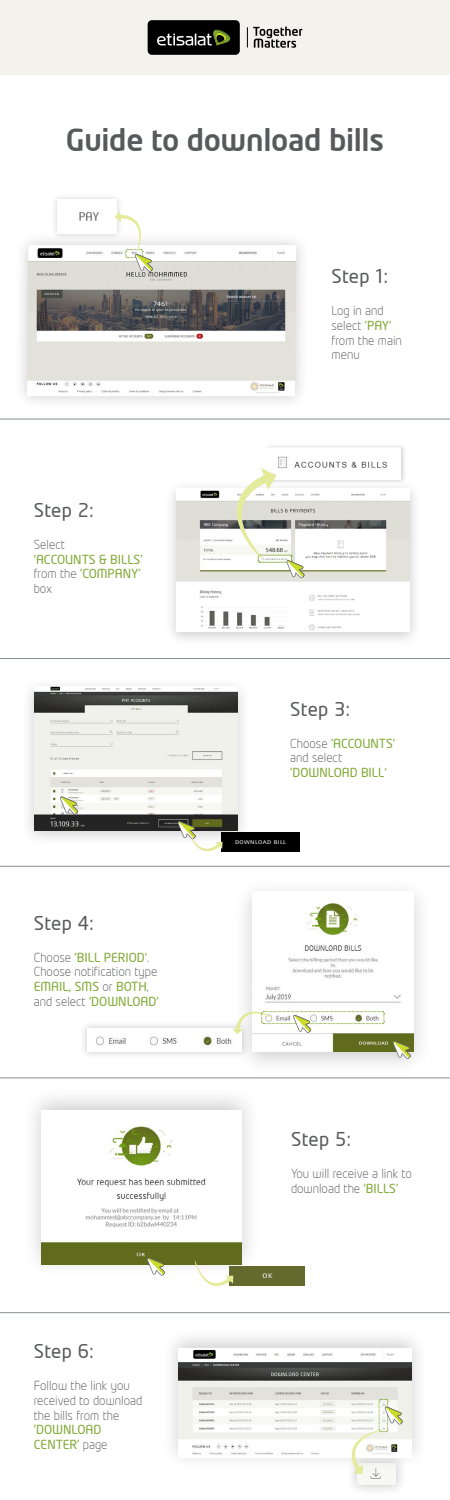
<style>
.page{position:relative;width:450px;height:1500px;background:#fff}
.page>*{position:absolute;margin:0;border:0;box-sizing:border-box;transform-origin:0 0}
.t1{font:500 30px "Neo Tech Alt";letter-spacing:-.01em;color:#58595b}
.t2{font:18.75px "Neo Tech Alt";letter-spacing:.02em;color:#58595b}
.t3{font:300 12.3px/14.8px "Neo Tech Alt";color:#58595b}
.t4{font:12.3px/14.8px "Neo Tech Alt";color:#7ea831}
.t5{font:6.6px "Rotis Sans Serif";color:#fff;scale:1.3 1}
.t6{font:5.47px "Rotis Sans Serif";letter-spacing:.05em;color:#fff;scale:1.3 1}
.s1{font-weight:300;color:#58595b}
.s2{font-weight:400;color:#7ea831}
</style>
<div class="page">
<div style="left:345px;top:1451px;width:63px;height:46px;background:#000;opacity:.2"></div>
<img style="left:357px;top:1474px;width:39px;height:11px">
<div style="left:233px;top:877px;width:200px;height:199px;background:#000;opacity:.2"></div>
<img style="left:252px;top:891px;width:161px;height:160px">
<div style="left:161px;top:1327px;width:267px;height:143px;background:#000;opacity:.2"></div>
<img style="left:178px;top:1348px;width:234px;height:110px">
<div style="left:80px;top:1021px;width:170px;height:38px;background:#000;opacity:.2"></div>
<img style="left:88px;top:1029px;width:154px;height:22px">
<div style="left:13px;top:231px;width:297px;height:179px;background:#000;opacity:.2"></div>
<img style="left:27px;top:245px;width:269px;height:151px">
<hr style="left:0;top:1312px;width:450px;height:1px;background:#869098">
<hr style="left:0;top:419px;width:450px;height:1px;background:#869098">
<hr style="left:0;top:658px;width:450px;height:1px;background:#869098">
<hr style="left:0;top:866px;width:450px;height:1px;background:#869098">
<hr style="left:0;top:1078px;width:450px;height:1px;background:#869098">
<div style="left:51px;top:193px;width:72px;height:47px;background:#f3f3f3"></div>
<div style="left:58px;top:199px;width:59px;height:35px;background:#fff"></div>
<div style="left:164px;top:479px;width:258px;height:168px;background:#000;opacity:.2"></div>
<img style="left:176px;top:488px;width:234px;height:144px">
<svg style="left:115px;top:211px;width:38px;height:61px"></svg>
<div style="left:20px;top:677px;width:231px;height:171px;background:#000;opacity:.2"></div>
<img style="left:34px;top:687px;width:203px;height:143px">
<svg style="left:393px;top:1041px;width:18px;height:18px"></svg>
<svg style="left:60px;top:797px;width:18px;height:17px"></svg>
<div style="left:22px;top:1085px;width:239px;height:194px;background:#000;opacity:.2"></div>
<img style="left:41px;top:1110px;width:201px;height:155px">
<svg style="left:147px;top:1258px;width:18px;height:18px"></svg>
<div style="left:221px;top:832px;width:79px;height:19px;background:#000"></div>
<div style="left:230px;top:1266px;width:75px;height:19px;background:#646a2d"></div>
<svg style="left:194px;top:1261px;width:39px;height:25px"></svg>
<svg style="left:178px;top:820px;width:45px;height:31px"></svg>
<svg style="left:232px;top:1011px;width:153px;height:24px"></svg>
<svg style="left:352px;top:1399px;width:51px;height:75px"></svg>
<div style="left:264px;top:443px;width:143px;height:41px;background:#000;opacity:.2"></div>
<img style="left:266px;top:447px;width:134px;height:33px">
<div style="left:0;top:0;width:450px;height:75px;background:#f3f2ed"></div>
<svg style="left:247px;top:27px;width:55px;height:21px"></svg>
<svg style="left:148px;top:20px;width:92px;height:35px;background:#1d1e19"></svg>
<svg style="left:237px;top:468px;width:68px;height:110px"></svg>
<h1 class="t1" style="left:66px;top:121px;width:320px">Guide to download bills</h1>
<h2 class="t2" style="left:332px;top:265px;width:58px">Step 1:</h2>
<h2 class="t2" style="left:34px;top:499px;width:61px">Step 2:</h2>
<p class="t3" style="left:34px;top:537px;width:33px">Select</p>
<p class="t4" style="left:34px;top:551px;width:110px">’ACCOUNTS &amp; BILLS‘ <span class="s1">from the</span> ’COMPANY‘ <span class="s1">box</span></p>
<h2 class="t2" style="left:34px;top:911px;width:61px">Step 4:</h2>
<p class="t3" style="left:34px;top:950px;width:126px">Choose <span class="s2">’BILL PERIOD</span> .<span class="s2">’<br></span>Choose notification type<br><span class="s2">EMAIL, SMS</span> or <span class="s2">BOTH</span>, and select <span class="s2">‘DOWNLOAD’</span></p>
<h2 class="t2" style="left:34px;top:1340px;width:61px">Step 6:</h2>
<p class="t3" style="left:34px;top:1378px;width:110px">Follow the link you received to download the bills from the</p>
<p class="t4" style="left:34px;top:1422px;width:75px">’DOWNLOAD<br>CENTER’ <span class="s1">page</span></p>
<p class="t3" style="left:332px;top:303px;width:72px">Log in and select <span class="s2">’PAY’ </span>from the main menu</p>
<h2 class="t2" style="left:290px;top:697px;width:61px">Step 3:</h2>
<p class="t3" style="left:290px;top:736px;width:107px">Choose <span class="s2">’ACCOUNTS’ </span>and select</p>
<p class="t4" style="left:290px;top:765px;width:98px">’DOWNLOAD BILL’</p>
<p class="t6" style="left:235px;top:839px;width:29px">DOWNLOAD</p>
<p class="t6" style="left:274px;top:839px;width:11px">BILL</p>
<h2 class="t2" style="left:291px;top:1128px;width:61px">Step 5:</h2>
<p class="t3" style="left:291px;top:1166px;width:122px">You will receive a link to download the <span class="s2">‘BILLS‘</span></p>
<p class="t5" style="left:262px;top:1272px;width:9px">OK</p>
</div>
